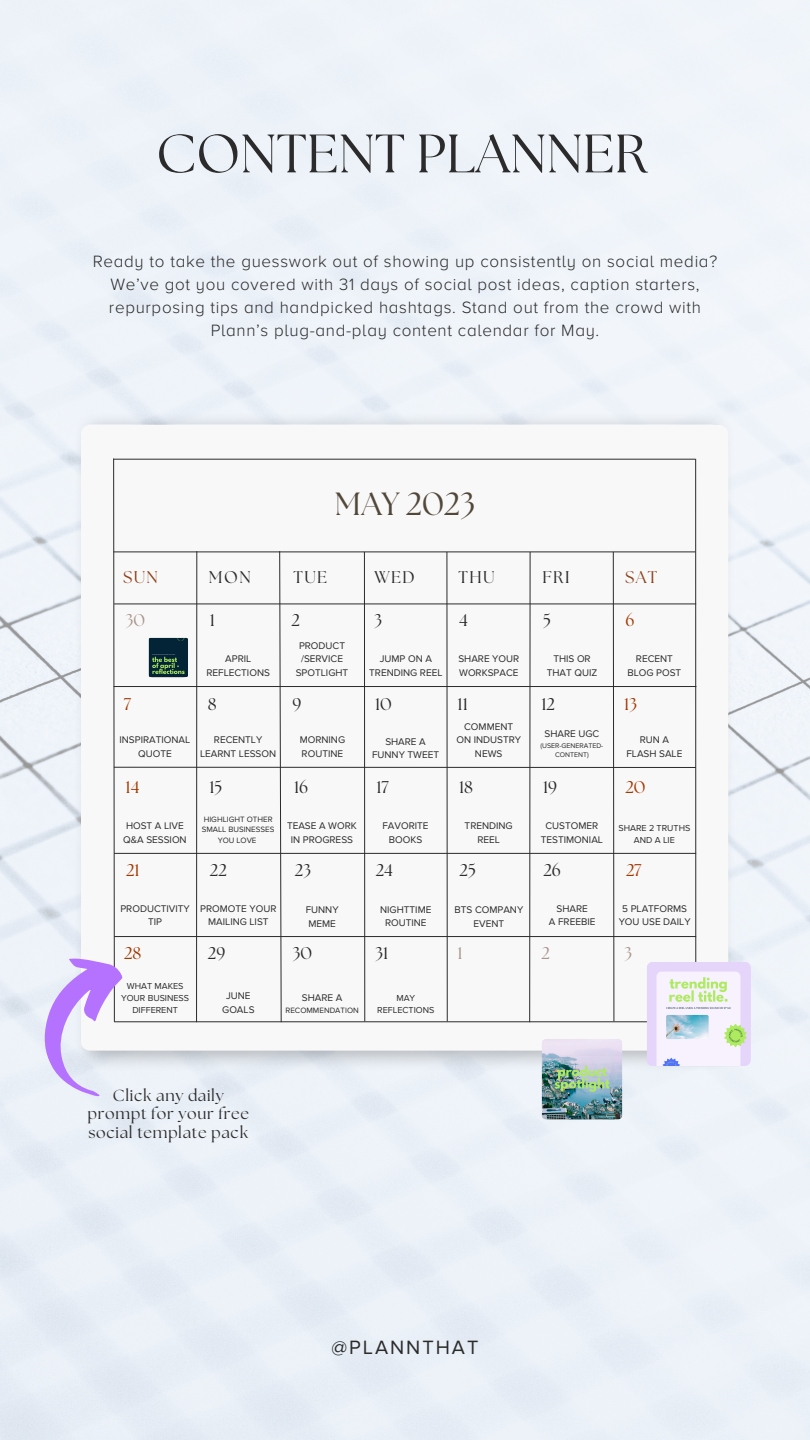
<style>
.page{position:relative;width:810px;height:1440px;background:#fff}
.page>*{position:absolute;margin:0;border:0;box-sizing:border-box;transform-origin:0 0}
.t1{font:54px "The Seasons";color:#2b2b2b}
.t2{font:32.1px "The Seasons";color:#524839}
.t3{font:20px "Proxima Nova";letter-spacing:.1em;color:#2b2b2b}
.t4{font:300 17px/23.2px "Proxima Nova A";letter-spacing:.04em;color:#2b2b2b;text-align:center}
.t5{font:17px "The Seasons";color:#2b2b2b}
.t6{font:17px "The Seasons";color:#a23800}
.t7{font:17px "The Seasons";color:#a8968c}
.t8{font:16.9px "The Seasons";letter-spacing:.08em;color:#2b2b2b}
.t9{font:16.9px "The Seasons";letter-spacing:.08em;color:#8d4119}
.t10{font:16px/18.8px "The Seasons";letter-spacing:.04em;color:#2b2b2b;text-align:center}
.t11{font:10px/13.5px "Proxima Nova";color:#2b2b2b;text-align:center}
.t12{font:9px/12px "Proxima Nova";color:#2b2b2b;text-align:center}
.t13{font:8px/10.7px "Proxima Nova";color:#2b2b2b;text-align:center}
.t14{font:7px/9.3px "Proxima Nova";color:#2b2b2b;text-align:center}
</style>
<div class="page">
<img style="left:73px;top:411px;width:663px;height:662px">
<svg style="left:81px;top:425px;width:647px;height:626px"></svg>
<div style="left:614px;top:604px;width:81px;height:82px;background:#f8f8f8"></div>
<div style="left:114px;top:768px;width:83px;height:85px;background:#f8f8f8"></div>
<div style="left:197px;top:768px;width:82px;height:85px;background:#f8f8f8"></div>
<div style="left:280px;top:768px;width:84px;height:85px;background:#f8f8f8"></div>
<div style="left:365px;top:768px;width:81px;height:85px;background:#f8f8f8"></div>
<div style="left:447px;top:768px;width:83px;height:85px;background:#f8f8f8"></div>
<div style="left:531px;top:768px;width:82px;height:85px;background:#f8f8f8"></div>
<div style="left:614px;top:768px;width:81px;height:85px;background:#f8f8f8"></div>
<div style="left:114px;top:854px;width:82px;height:82px;background:#f8f8f8"></div>
<div style="left:197px;top:854px;width:82px;height:82px;background:#f8f8f8"></div>
<div style="left:280px;top:854px;width:84px;height:82px;background:#f8f8f8"></div>
<div style="left:365px;top:854px;width:81px;height:82px;background:#f8f8f8"></div>
<div style="left:447px;top:854px;width:83px;height:82px;background:#f8f8f8"></div>
<div style="left:530px;top:854px;width:83px;height:82px;background:#f8f8f8"></div>
<div style="left:614px;top:854px;width:81px;height:82px;background:#f8f8f8"></div>
<div style="left:114px;top:937px;width:83px;height:84px;background:#f8f8f8"></div>
<div style="left:197px;top:937px;width:82px;height:84px;background:#f8f8f8"></div>
<div style="left:280px;top:937px;width:84px;height:84px;background:#f8f8f8"></div>
<div style="left:365px;top:937px;width:81px;height:84px;background:#f8f8f8"></div>
<div style="left:447px;top:937px;width:83px;height:84px;background:#f8f8f8"></div>
<div style="left:531px;top:937px;width:82px;height:84px;background:#f8f8f8"></div>
<div style="left:614px;top:937px;width:81px;height:84px;background:#f8f8f8"></div>
<div style="left:114px;top:687px;width:82px;height:80px;background:#f8f8f8"></div>
<div style="left:197px;top:687px;width:82px;height:80px;background:#f8f8f8"></div>
<div style="left:280px;top:687px;width:84px;height:80px;background:#f8f8f8"></div>
<div style="left:365px;top:687px;width:81px;height:80px;background:#f8f8f8"></div>
<div style="left:447px;top:687px;width:83px;height:80px;background:#f8f8f8"></div>
<div style="left:530px;top:687px;width:83px;height:80px;background:#f8f8f8"></div>
<div style="left:614px;top:687px;width:81px;height:80px;background:#f8f8f8"></div>
<div style="left:114px;top:604px;width:83px;height:82px;background:#f8f8f8"></div>
<div style="left:197px;top:604px;width:82px;height:82px;background:#f8f8f8"></div>
<div style="left:280px;top:604px;width:84px;height:82px;background:#f8f8f8"></div>
<div style="left:365px;top:604px;width:81px;height:82px;background:#f8f8f8"></div>
<div style="left:447px;top:604px;width:83px;height:82px;background:#f8f8f8"></div>
<div style="left:531px;top:604px;width:82px;height:82px;background:#f8f8f8"></div>
<hr style="left:695px;top:459px;width:1px;height:563px;background:#2b2b2b">
<svg style="left:613px;top:551px;width:2px;height:470px"></svg>
<svg style="left:529px;top:551px;width:2px;height:472px"></svg>
<svg style="left:446px;top:551px;width:2px;height:470px"></svg>
<hr style="left:196px;top:551px;width:1px;height:471px;background:#2b2b2b">
<svg style="left:279px;top:550px;width:3px;height:473px"></svg>
<hr style="left:114px;top:686px;width:582px;height:1px;background:#2b2b2b">
<hr style="left:114px;top:604px;width:582px;height:1px;background:#2b2b2b">
<hr style="left:114px;top:552px;width:582px;height:1px;background:#2b2b2b">
<hr style="left:114px;top:459px;width:582px;height:1px;background:#2b2b2b">
<hr style="left:114px;top:767px;width:582px;height:1px;background:#2b2b2b">
<hr style="left:114px;top:853px;width:582px;height:1px;background:#2b2b2b">
<hr style="left:114px;top:936px;width:582px;height:1px;background:#2b2b2b">
<hr style="left:114px;top:1021px;width:582px;height:1px;background:#2b2b2b">
<svg style="left:364px;top:551px;width:2px;height:471px"></svg>
<svg style="left:14px;top:458px;width:150px;height:651px"></svg>
<img style="left:542px;top:1039px;width:81px;height:81px;border-radius:5px">
<img style="left:647px;top:1062px;width:104px;height:16px">
<img style="left:647px;top:962px;width:104px;height:104px;border-radius:7px">
<img style="left:148px;top:676px;width:40px;height:6px">
<img style="left:148px;top:638px;width:40px;height:39px;border-radius:2px">
<h1 class="t1" style="left:156px;top:129px;width:493px">CONTENT PLANNER</h1>
<p class="t4" style="left:93px;top:250px;width:626px">Ready to take the guesswork out of showing up consistently on social media?<br>We’ve got you covered with 31 days of social post ideas, caption starters, repurposing tips and handpicked hashtags. Stand out from the crowd with Plann’s plug-and-play content calendar for May.</p>
<h3 class="t9" style="left:123px;top:569px;width:36px">SUN</h3>
<h3 class="t8" style="left:209px;top:569px;width:43px">MON</h3>
<h2 class="t2" style="left:335px;top:489px;width:142px">MAY 2023</h2>
<h3 class="t8" style="left:294px;top:569px;width:35px">TUE</h3>
<h3 class="t8" style="left:375px;top:569px;width:42px">WED</h3>
<h3 class="t8" style="left:459px;top:569px;width:37px">THU</h3>
<h3 class="t8" style="left:543px;top:569px;width:28px">FRI</h3>
<h3 class="t9" style="left:625px;top:569px;width:34px">SAT</h3>
<h3 class="t7" style="left:126px;top:613px;width:21px">30</h3>
<h3 class="t5" style="left:210px;top:612px;width:7px">1</h3>
<h3 class="t5" style="left:291px;top:612px;width:10px">2</h3>
<h3 class="t5" style="left:543px;top:612px;width:9px">5</h3>
<h3 class="t6" style="left:626px;top:612px;width:10px">6</h3>
<h3 class="t5" style="left:374px;top:612px;width:10px">3</h3>
<h3 class="t5" style="left:459px;top:612px;width:10px">4</h3>
<p class="t11" style="left:296px;top:639px;width:54px">PRODUCT /SERVICE<br>SPOTLIGHT</p>
<p class="t11" style="left:206px;top:653px;width:65px">APRIL<br>REFLECTIONS</p>
<p class="t11" style="left:369px;top:653px;width:75px">JUMP ON A<br>TRENDING REEL</p>
<p class="t11" style="left:458px;top:653px;width:62px;text-align:left">SHARE YOUR<br>WORKSPACE</p>
<p class="t11" style="left:547px;top:653px;width:52px">THIS OR<br>THAT QUIZ</p>
<p class="t11" style="left:628px;top:653px;width:55px">RECENT<br>BLOG POST</p>
<h3 class="t6" style="left:124px;top:696px;width:8px">7</h3>
<h3 class="t5" style="left:208px;top:696px;width:10px">8</h3>
<h3 class="t5" style="left:293px;top:696px;width:10px">9</h3>
<h3 class="t5" style="left:375px;top:696px;width:18px">10</h3>
<h3 class="t5" style="left:458px;top:696px;width:12px">11</h3>
<h3 class="t5" style="left:542px;top:696px;width:15px">12</h3>
<h3 class="t6" style="left:624px;top:696px;width:15px">13</h3>
<p class="t11" style="left:120px;top:733px;width:72px">INSPIRATIONAL<br>QUOTE</p>
<p class="t11" style="left:200px;top:733px;width:78px">RECENTLY<br>LEARNT LESSON</p>
<p class="t11" style="left:300px;top:733px;width:47px;text-align:left">MORNING<br>ROUTINE</p>
<p class="t11" style="left:372px;top:735px;width:69px">SHARE A<br>FUNNY TWEET</p>
<p class="t11" style="left:456px;top:720px;width:66px">COMMENT<br>ON INDUSTRY<br>NEWS</p>
<p class="t11" style="left:545px;top:727px;width:56px">SHARE UGC</p>
<p class="t14" style="left:541px;top:741px;width:64px">(USER-GENERATED-<br>CONTENT)</p>
<p class="t11" style="left:626px;top:733px;width:57px">RUN A<br>FLASH SALE</p>
<h3 class="t6" style="left:126px;top:779px;width:15px">14</h3>
<h3 class="t5" style="left:209px;top:779px;width:15px">15</h3>
<h3 class="t5" style="left:294px;top:779px;width:16px">16</h3>
<h3 class="t5" style="left:377px;top:779px;width:14px">17</h3>
<h3 class="t5" style="left:459px;top:779px;width:16px">18</h3>
<h3 class="t5" style="left:543px;top:779px;width:16px">19</h3>
<h3 class="t6" style="left:626px;top:779px;width:22px">20</h3>
<p class="t11" style="left:123px;top:819px;width:65px;text-align:left">HOST A LIVE<br>Q&amp;A SESSION</p>
<p class="t13" style="left:202px;top:814px;width:74px">HIGHLIGHT OTHER<br>SMALL BUSINESSES<br>YOU LOVE</p>
<p class="t11" style="left:287px;top:819px;width:71px">TEASE A WORK<br>IN PROGRESS</p>
<p class="t11" style="left:382px;top:819px;width:48px">FAVORITE<br>BOOKS</p>
<p class="t11" style="left:465px;top:819px;width:50px">TRENDING<br>REEL</p>
<p class="t11" style="left:541px;top:819px;width:64px">CUSTOMER<br>TESTIMONIAL</p>
<p class="t12" style="left:619px;top:822px;width:73px">SHARE 2 TRUTHS<br>AND A LIE</p>
<h3 class="t6" style="left:126px;top:862px;width:15px">21</h3>
<h3 class="t5" style="left:210px;top:862px;width:18px">22</h3>
<h3 class="t5" style="left:295px;top:862px;width:18px">23</h3>
<h3 class="t5" style="left:460px;top:862px;width:18px">25</h3>
<h3 class="t5" style="left:544px;top:862px;width:19px">26</h3>
<h3 class="t6" style="left:626px;top:862px;width:17px">27</h3>
<h3 class="t5" style="left:376px;top:862px;width:19px">24</h3>
<p class="t11" style="left:120px;top:902px;width:71px">PRODUCTIVITY<br>TIP</p>
<p class="t11" style="left:200px;top:902px;width:78px">PROMOTE YOUR<br>MAILING LIST</p>
<p class="t11" style="left:306px;top:903px;width:34px;text-align:left">FUNNY<br>MEME</p>
<p class="t11" style="left:380px;top:903px;width:53px">NIGHTTIME<br>ROUTINE</p>
<p class="t11" style="left:455px;top:903px;width:70px">BTS COMPANY<br>EVENT</p>
<p class="t11" style="left:549px;top:902px;width:48px">SHARE<br>A FREEBIE</p>
<p class="t11" style="left:619px;top:902px;width:73px">5 PLATFORMS<br>YOU USE DAILY</p>
<h3 class="t6" style="left:124px;top:946px;width:19px">28</h3>
<h3 class="t5" style="left:208px;top:946px;width:19px">29</h3>
<h3 class="t5" style="left:293px;top:946px;width:21px">30</h3>
<h3 class="t5" style="left:375px;top:946px;width:15px">31</h3>
<h3 class="t7" style="left:458px;top:946px;width:7px">1</h3>
<h3 class="t7" style="left:542px;top:946px;width:10px">2</h3>
<h3 class="t7" style="left:624px;top:946px;width:10px">3</h3>
<p class="t12" style="left:121px;top:980px;width:70px">WHAT MAKES<br>YOUR BUSINESS<br>DIFFERENT</p>
<p class="t11" style="left:222px;top:989px;width:34px">JUNE<br>GOALS</p>
<p class="t11" style="left:302px;top:991px;width:42px">SHARE A</p>
<p class="t13" style="left:286px;top:1005px;width:75px">RECOMMENDATION</p>
<p class="t12" style="left:377px;top:992px;width:59px">MAY<br>REFLECTIONS</p>
<h3 class="t10" style="left:88px;top:1087px;width:163px">Click any daily prompt for your free social template pack</h3>
<h3 class="t3" style="left:332px;top:1335px;width:148px">@PLANNTHAT</h3>
</div>
